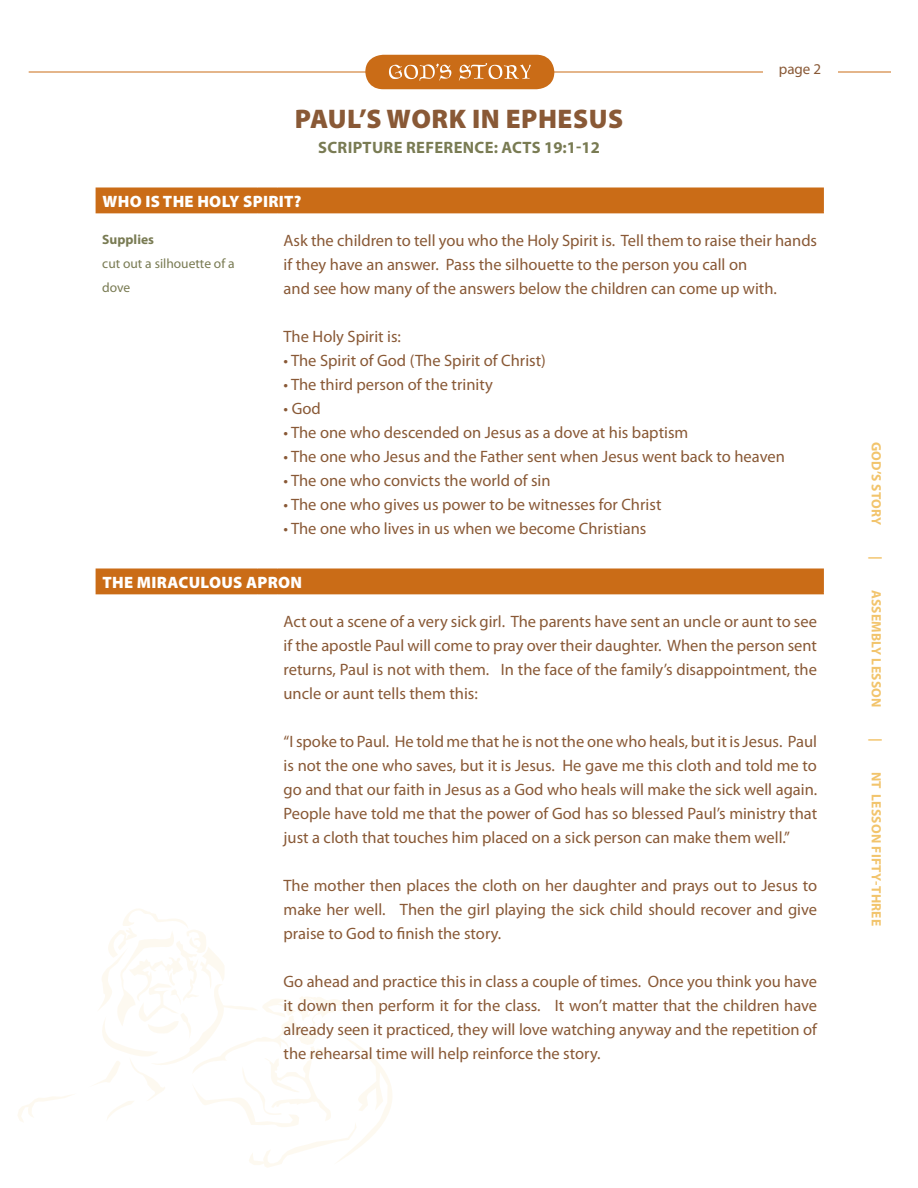
<style>
.page{position:relative;width:918px;height:1188px;background:#fff}
.page>*{position:absolute;margin:0;border:0;box-sizing:border-box;transform-origin:0 0}
.t1{font:900 27px "Myriad Pro";letter-spacing:.02em;color:#895936}
.Text{font:16.5px/24px "Myriad Pro";color:#895936;text-align:justify}
.Text-2{font:900 16.5px "Myriad Pro";letter-spacing:.02em;color:#fff}
.t2{font:700 16.5px "Myriad Pro";letter-spacing:.02em;color:#797b53}
.t3{font:15px "Myriad Pro";color:#895936}
.t4{font:700 13.5px "Myriad Pro";letter-spacing:.02em;color:#f2c46c}
.Supply_List{font:13.5px/24px "Myriad Pro";color:#797b53}
.Supply_List-2{font:700 13.5px "Myriad Pro";color:#797b53}
</style>
<div class="page">
<svg style="left:95px;top:909px;width:297px;height:259px"></svg>
<svg style="left:18px;top:1095px;width:53px;height:27px"></svg>
<hr style="left:29px;top:72px;width:862px;height:1px;background:#ca6c17">
<svg style="left:365px;top:55px;width:189px;height:34px;background:#d07e34"></svg>
<div style="left:763px;top:63px;width:74px;height:23px;background:#fff"></div>
<div style="left:96px;top:188px;width:727px;height:25px;background:#ca6c17"></div>
<hr style="left:822px;top:189px;width:2px;height:23px;background:#ca6c17">
<hr style="left:278px;top:188px;width:546px;height:1px;background:#ca6c17">
<hr style="left:278px;top:212px;width:546px;height:1px;background:#ca6c17">
<div style="left:96px;top:569px;width:727px;height:25px;background:#ca6c17"></div>
<hr style="left:822px;top:570px;width:2px;height:23px;background:#ca6c17">
<hr style="left:96px;top:568px;width:161px;height:2px;background:#ca6c17">
<hr style="left:257px;top:568px;width:21px;height:2px;background:#ca6c17">
<hr style="left:278px;top:568px;width:546px;height:2px;background:#ca6c17">
<hr style="left:278px;top:593px;width:546px;height:1px;background:#ca6c17">
<p class="t1" style="left:295px;top:104px;width:330px">PAUL’S WORK IN EPHESUS</p>
<p class="t2" style="left:318px;top:138px;width:283px">SCRIPTURE REFERENCE: ACTS 19:1-12</p>
<p class="t3" style="left:779px;top:61px;width:33px">page</p>
<p class="Text-2" style="left:102px;top:192px;width:201px">WHO IS THE HOLY SPIRIT?</p>
<p class="Supply_List-2" style="left:102px;top:232px;width:53px">SUPPLIES</p>
<p class="Supply_List" style="left:102px;top:251px;width:134px">cut out a silhouette of a dove</p>
<p class="Text" style="left:284px;top:229px;width:535px">Ask the children to tell you who the Holy Spirit is. Tell them to raise their hands if they have an answer. Pass the silhouette to the person you call on</p>
<p class="Text" style="left:284px;top:277px;width:495px">and see how many of the answers below the children can come up with.</p>
<p class="Text" style="left:284px;top:325px;width:119px">The Holy Spirit is:</p>
<p class="Text" style="left:284px;top:349px;width:264px">• The Spirit of God (The Spirit of Christ)</p>
<p class="Text" style="left:284px;top:373px;width:211px">• The third person of the trinity</p>
<p class="Text" style="left:284px;top:397px;width:39px">• God</p>
<p class="Text" style="left:284px;top:421px;width:406px">• The one who descended on Jesus as a dove at his baptism</p>
<p class="Text" style="left:284px;top:445px;width:503px">• The one who Jesus and the Father sent when Jesus went back to heaven</p>
<p class="Text" style="left:284px;top:469px;width:269px">• The one who convicts the world of sin</p>
<p class="Text" style="left:284px;top:493px;width:379px">• The one who gives us power to be witnesses for Christ</p>
<p class="Text" style="left:284px;top:517px;width:364px">• The one who lives in us when we become Christians</p>
<p class="Text-2" style="left:102px;top:573px;width:201px">THE MIRACULOUS APRON</p>
<p class="Text" style="left:284px;top:610px;width:535px">Act out a scene of a very sick girl. The parents have sent an uncle or aunt to see if the apostle Paul will come to pray over their daughter. When the person sent returns, Paul is not with them. In the face of the family’s disappointment, the uncle or aunt tells them this:</p>
<p class="Text" style="left:284px;top:730px;width:535px">“I spoke to Paul. He told me that he is not the one who heals, but it is Jesus. Paul is not the one who saves, but it is Jesus. He gave me this cloth and told me to go and that our faith in Jesus as a God who heals will make the sick well again.<br>People have told me that the power of God has so blessed Paul’s ministry that just a cloth that touches him placed on a sick person can make them well.”</p>
<p class="Text" style="left:284px;top:874px;width:535px">The mother then places the cloth on her daughter and prays out to Jesus to make her well. Then the girl playing the sick child should recover and give praise to God to finish the story.</p>
<p class="Text" style="left:284px;top:970px;width:535px">Go ahead and practice this in class a couple of times. Once you think you have it down then perform it for the class. It won’t matter that the children have already seen it practiced, they will love watching anyway and the repetition of the rehearsal time will help reinforce the story.</p>
<p class="t4" style="left:884px;top:442px;width:85px;rotate:90deg">GOD’S STORY</p>
<p class="t4" style="left:884px;top:556px;width:5px;rotate:90deg">|</p>
<p class="t4" style="left:884px;top:590px;width:119px;rotate:90deg">ASSEMBLY LESSON</p>
<p class="t4" style="left:884px;top:738px;width:5px;rotate:90deg">|</p>
<p class="t4" style="left:884px;top:772px;width:155px;rotate:90deg">NT LESSON FIFTY-THREE</p>
</div>
